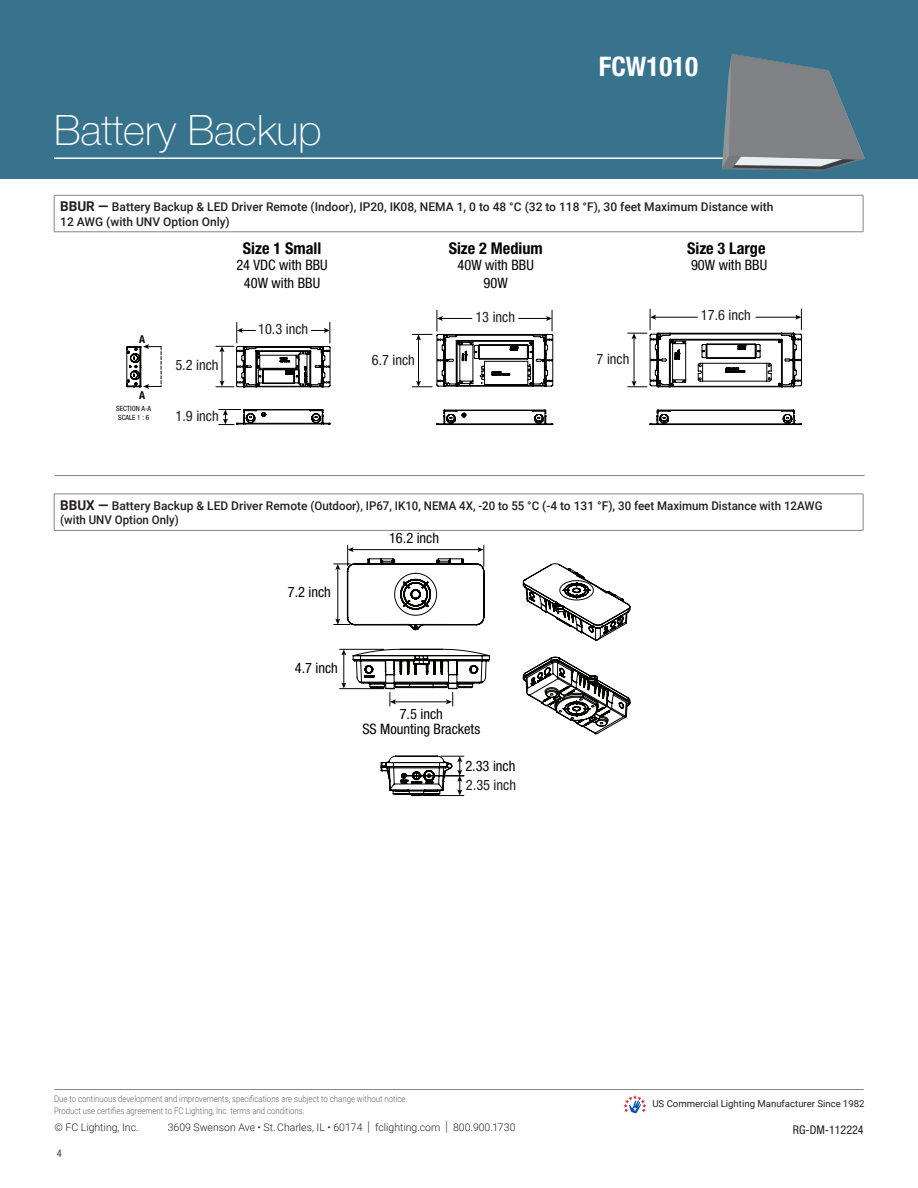
<style>
.page{position:relative;width:918px;height:1188px;background:#fff}
.page>*{position:absolute;margin:0;border:0;box-sizing:border-box;transform-origin:0 0}
.t1{font:100 42px "Helvetica Neue LT Std";color:#fff}
.t2{font:700 condensed 27px "Helvetica Neue LT Std";color:#fff}
.t3{font:700 condensed 16.2px "Helvetica Neue LT Std";color:#040503}
.t4{font:condensed 14.4px/17.2px "Helvetica Neue LT Std";color:#040503;text-align:center}
.t5{font:condensed 14.4px "Helvetica Neue LT Std";color:#211d1e}
.t6{font:500 12px/14.4px "Roboto";color:#231f20}
.t7{font:condensed 12px "Helvetica Neue LT Std";color:#231f20}
.t8{font:700 condensed 10.8px "Helvetica Neue LT Std";color:#040503}
.t9{font:300 10.5px "Roboto";color:#231f20}
.t10{font:condensed 10.5px "Helvetica Neue LT Std";color:#3e3e3f}
.t11{font:9.6px "Roboto";color:#231f20}
.t12{font:300 9px/12px "Roboto";color:#636366;scale:.87 1}
.t13{font:condensed 7.2px/8.7px "Helvetica Neue LT Std";color:#040503}
.s1{font-weight:700;font-size:13.5px}
.s2{color:#211d1e}
.s3{font-size:13.65px}
</style>
<div class="page">
<svg style="left:623px;top:1095px;width:24px;height:18px"></svg>
<hr style="left:54px;top:1089px;width:810px;height:1px;background:#828486">
<hr style="left:55px;top:475px;width:810px;height:1px;background:#7c858c">
<hr style="left:54px;top:494px;width:809px;height:1px;background:#828486">
<hr style="left:54px;top:494px;width:1px;height:36px;background:#828486">
<hr style="left:863px;top:494px;width:1px;height:36px;background:#828486">
<hr style="left:54px;top:530px;width:809px;height:1px;background:#828486">
<hr style="left:54px;top:195px;width:809px;height:1px;background:#828486">
<hr style="left:54px;top:195px;width:1px;height:37px;background:#828486">
<hr style="left:863px;top:195px;width:1px;height:37px;background:#828486">
<hr style="left:54px;top:232px;width:809px;height:1px;background:#828486">
<svg style="left:126px;top:344px;width:36px;height:45px"></svg>
<svg style="left:649px;top:309px;width:153px;height:13px"></svg>
<svg style="left:436px;top:310px;width:117px;height:12px"></svg>
<svg style="left:215px;top:322px;width:587px;height:103px"></svg>
<svg style="left:436px;top:410px;width:359px;height:15px"></svg>
<svg style="left:218px;top:409px;width:112px;height:16px"></svg>
<svg style="left:523px;top:563px;width:107px;height:171px"></svg>
<svg style="left:339px;top:649px;width:151px;height:57px"></svg>
<svg style="left:334px;top:545px;width:151px;height:85px"></svg>
<svg style="left:381px;top:756px;width:83px;height:40px"></svg>
<div style="left:0;top:0;width:918px;height:178px;background:#37738d"></div>
<hr style="left:54px;top:157px;width:810px;height:2px;background:#fff">
<img style="left:722px;top:54px;width:143px;height:116px">
<p class="t1" style="left:54px;top:107px;width:269px">Battery Backup</p>
<p class="t2" style="left:599px;top:50px;width:101px">FCW1010</p>
<p class="t6" style="left:60px;top:199px;width:715px"><span class="s1">BBUR —</span> Battery Backup &amp; LED Driver Remote (Indoor), IP20, IK08, NEMA 1, 0 to 48 °C (32 to 118 °F), 30 feet Maximum Distance with<br>12 AWG (with UNV Option Only)</p>
<p class="t8" style="left:139px;top:333px;width:8px">A</p>
<p class="t8" style="left:139px;top:389px;width:8px">A</p>
<p class="t13" style="left:116px;top:404px;width:36px">SECTION A-A<br>SCALE 1 : 6</p>
<p class="t5" style="left:175px;top:356px;width:45px">5.2 inch</p>
<p class="t5" style="left:176px;top:408px;width:45px">1.9 inch</p>
<p class="t3" style="left:243px;top:239px;width:80px">Size 1 Small</p>
<p class="t4" style="left:236px;top:257px;width:93px">24 VDC with BBU<br>40W with BBU</p>
<p class="t5" style="left:258px;top:320px;width:52px">10.3 inch</p>
<p class="t5" style="left:372px;top:352px;width:45px">6.7 inch</p>
<p class="t3" style="left:449px;top:239px;width:96px">Size 2 Medium</p>
<p class="t4" style="left:458px;top:257px;width:78px">40W with BBU<br>90W</p>
<p class="t5" style="left:475px;top:308px;width:41px">13 inch</p>
<p class="t5" style="left:597px;top:350px;width:34px">7 inch</p>
<p class="t3" style="left:687px;top:239px;width:80px">Size 3 Large</p>
<p class="t4" style="left:691px;top:257px;width:78px">90W with BBU</p>
<p class="t5" style="left:701px;top:307px;width:52px">17.6 inch</p>
<p class="t6" style="left:60px;top:498px;width:764px"><span class="s1">BBUX —</span> Battery Backup &amp; LED Driver Remote (Outdoor), IP67, IK10, NEMA 4X, -20 to 55 °C (-4 to 131 °F), 30 feet Maximum Distance with 12AWG (with UNV Option Only)</p>
<p class="t4" style="left:288px;top:583px;width:45px">7.2 inch</p>
<p class="t4" style="left:389px;top:530px;width:52px">16.2 inch</p>
<p class="t4" style="left:295px;top:659px;width:45px">4.7 inch</p>
<p class="t4" style="left:362px;top:707px;width:119px;line-height:14.4px">7.5 inch<br>SS Mounting Brackets</p>
<p class="t4" style="left:465px;top:756px;width:52px;line-height:19.6px;text-align:left">2.33 inch<br><span class="s2">2.35 inch</span></p>
<p class="t12" style="left:54px;top:1093px;width:408px">Due to continuous development and improvements, specifications are subject to change without notice.<br>Product use certifies agreement to FC Lighting, Inc. terms and conditions.</p>
<p class="t9" style="left:55px;top:1120px;width:86px">© FC Lighting, Inc.</p>
<p class="t9" style="left:168px;top:1120px;width:349px">3609 Swenson Ave • St. Charles, IL • 60174 <span class="s3">|</span> fclighting.com <span class="s3">|</span> 800.900.1730</p>
<p class="t10" style="left:57px;top:1147px;width:7px">4</p>
<p class="t11" style="left:652px;top:1097px;width:214px">US Commercial Lighting Manufacturer Since 1982</p>
<p class="t7" style="left:793px;top:1122px;width:72px">RG-DM-112224</p>
</div>
